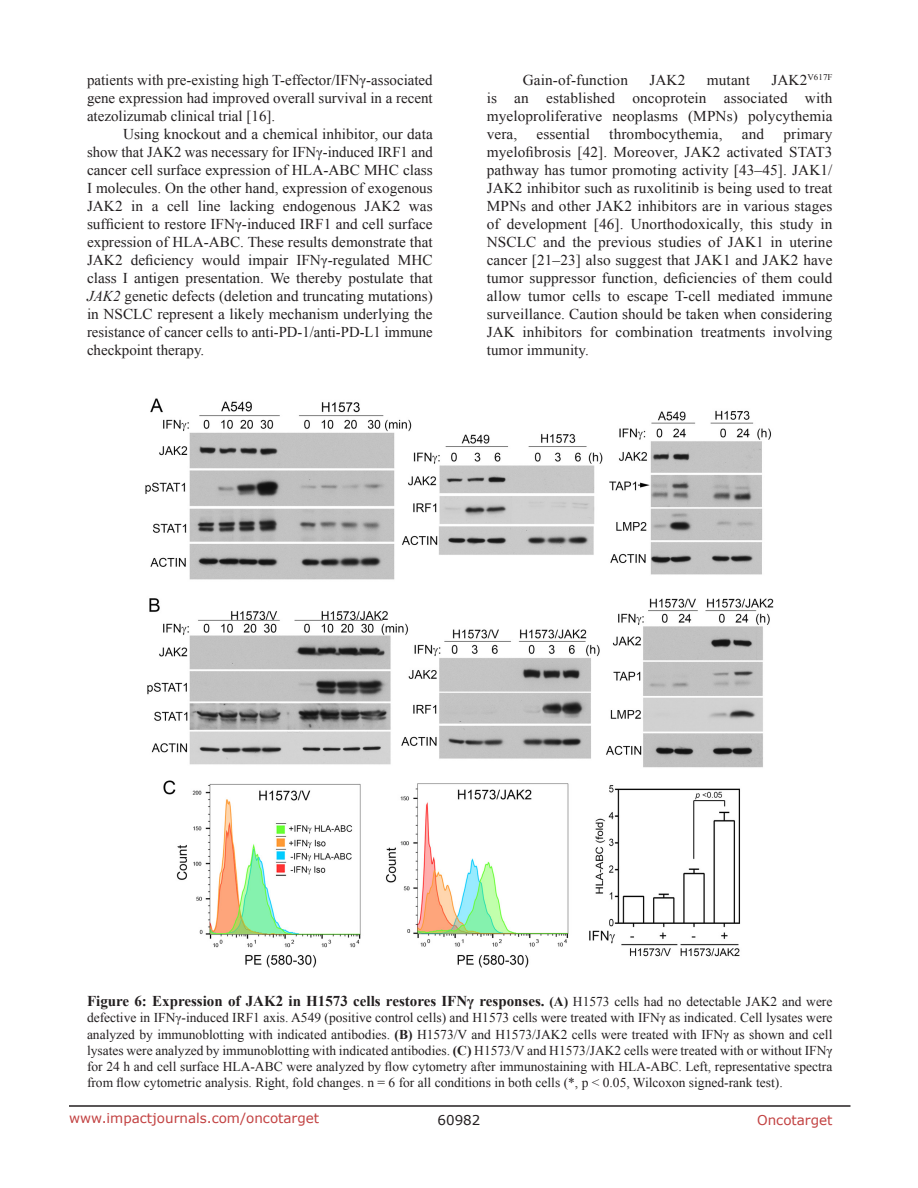
<style>
.page{position:relative;width:918px;height:1188px;background:#fff}
.page>*{position:absolute;margin:0;border:0;box-sizing:border-box;transform-origin:0 0}
.BodyText{font:15px/18px "Times New Roman";letter-spacing:.005em;color:#231f20;text-align:justify}
.figuretext{font:700 15px "Times New Roman";color:#231f20}
.figuretext-2{font:13.5px/16.2px "Times New Roman";color:#231f20;text-align:justify}
.t1{font:13.5px "Verdana";color:#c24141}
.t2{font:13.5px "Verdana";color:#231f20}
.BodyText-2{font:8.7px "Times New Roman";letter-spacing:.005em;color:#231f20}
.s1{font-style:italic}
.s2{font-size:15px}
.s3{font-size:13.5px}
.s4{font-weight:400;font-size:13.5px}
.s5{font-weight:700}
</style>
<div class="page">
<hr style="left:69px;top:1105px;width:781px;height:2px;background:#231f20">
<img style="left:145px;top:398px;width:629px;height:570px">
<p class="BodyText" style="left:87px;top:71px;width:347px">patients with pre-existing high T-effector/IFNγ-associated gene expression had improved overall survival in a recent atezolizumab clinical trial [16].</p>
<p class="BodyText" style="left:87px;top:125px;width:347px;text-indent:36px">Using knockout and a chemical inhibitor, our data show that JAK2 was necessary for IFNγ-induced IRF1 and cancer cell surface expression of HLA-ABC MHC class I molecules. On the other hand, expression of exogenous JAK2 in a cell line lacking endogenous JAK2 was sufficient to restore IFNγ-induced IRF1 and cell surface expression of HLA-ABC. These results demonstrate that JAK2 deficiency would impair IFNγ-regulated MHC class I antigen presentation. We thereby postulate that <span class="s1">JAK2</span> genetic defects (deletion and truncating mutations) in NSCLC represent a likely mechanism underlying the resistance of cancer cells to anti-PD-1/anti-PD-L1 immune checkpoint therapy.</p>
<p class="BodyText" style="left:523px;top:71px;width:107px">Gain-of-function</p>
<p class="BodyText" style="left:649px;top:71px;width:38px">JAK2</p>
<p class="BodyText" style="left:707px;top:71px;width:45px">mutant</p>
<p class="BodyText-2" style="left:771px;top:72px;width:63px"><span class="s2">JAK2</span>V617F</p>
<p class="BodyText" style="left:487px;top:89px;width:347px">is an established oncoprotein associated with myeloproliferative neoplasms (MPNs) polycythemia vera,</p>
<p class="BodyText" style="left:487px;top:125px;width:347px;text-indent:297px">primary myelofibrosis [42]. Moreover, JAK2 activated STAT3 pathway has tumor promoting activity [43–45]. JAK1/ JAK2 inhibitor such as ruxolitinib is being used to treat MPNs and other JAK2 inhibitors are in various stages of development [46]. Unorthodoxically, this study in NSCLC and the previous studies of JAK1 in uterine cancer [21–23] also suggest that JAK1 and JAK2 have tumor suppressor function, deficiencies of them could allow tumor cells to escape T-cell mediated immune surveillance. Caution should be taken when considering JAK inhibitors for combination treatments involving tumor immunity.</p>
<p class="BodyText" style="left:537px;top:125px;width:55px">essential</p>
<p class="BodyText" style="left:609px;top:125px;width:115px">thrombocythemia,</p>
<p class="BodyText" style="left:742px;top:125px;width:24px">and</p>
<p class="figuretext" style="left:87px;top:991px;width:747px">Figure 6: Expression of JAK2 in H1573 cells restores IFNγ responses. <span class="s3">(A)</span> <span class="s4">H1573 cells had no detectable JAK2 and were</span></p>
<p class="figuretext-2" style="left:87px;top:1010px;width:747px">defective in IFNγ-induced IRF1 axis. A549 (positive control cells) and H1573 cells were treated with IFNγ as indicated. Cell lysates were analyzed by immunoblotting with indicated antibodies. <span class="s5">(B)</span> H1573/V and H1573/JAK2 cells were treated with IFNγ as shown and cell lysates were analyzed by immunoblotting with indicated antibodies. <span class="s5">(C)</span> H1573/V and H1573/JAK2 cells were treated with or without IFNγ for 24 h and cell surface HLA-ABC were analyzed by flow cytometry after immunostaining with HLA-ABC. Left, representative spectra from flow cytometric analysis. Right, fold changes. n = 6 for all conditions in both cells (*, p &lt; 0.05, Wilcoxon signed-rank test).</p>
<p class="t1" style="left:69px;top:1109px;width:252px">www.impactjournals.com/oncotarget</p>
<p class="t2" style="left:438px;top:1111px;width:44px">60982</p>
<p class="t1" style="left:757px;top:1111px;width:77px">Oncotarget</p>
</div>
